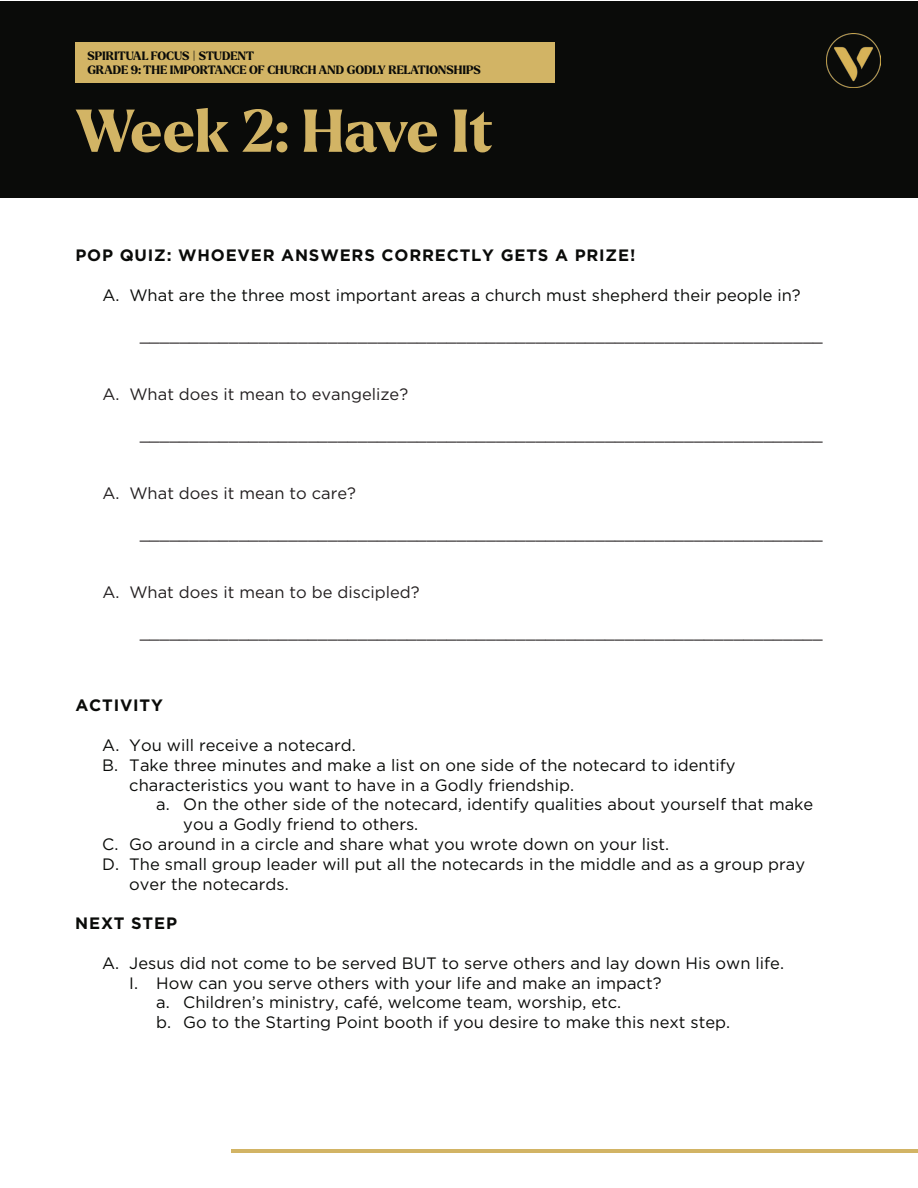
<style>
.page{position:relative;width:918px;height:1188px;background:#fff}
.page>*{position:absolute;margin:0;border:0;box-sizing:border-box;transform-origin:0 0}
.t1{font:800 58.65px "Larken";letter-spacing:-.005em;color:#d2b465}
.t2{font:16.5px "Gotham";color:#0a0b09}
.t3{font:16.5px "Gotham";color:#231f20}
.t4{font:700 16.5px "Gotham";letter-spacing:.05em;color:#0a0b09}
.t5{font:800 11.85px/14.2px "Larken";color:#0a0b09}
</style>
<div class="page">
<div style="left:0;top:2px;width:918px;height:196px;background:#0a0b09"></div>
<div style="left:75px;top:42px;width:480px;height:41px;background:#d2b465"></div>
<img style="left:826px;top:34px;width:54px;height:53px">
<hr style="left:232px;top:1149px;width:686px;height:3px;background:#d2b465">
<p class="t5" style="left:87px;top:49px;width:395px">SPIRITUAL FOCUS | STUDENT<br>GRADE 9: THE IMPORTANCE OF CHURCH AND GODLY RELATIONSHIPS</p>
<h1 class="t1" style="left:75px;top:93px;width:419px">Week 2: Have It</h1>
<p class="t4" style="left:75px;top:246px;width:561px">POP QUIZ: WHOEVER ANSWERS CORRECTLY GETS A PRIZE!</p>
<p class="t2" style="left:102px;top:286px;width:700px">A. What are the three most important areas a church must shepherd their people in?</p>
<p class="t3" style="left:140px;top:326px;width:685px">_____________________________________________________________________</p>
<p class="t3" style="left:102px;top:385px;width:307px">A. What does it mean to evangelize?</p>
<p class="t3" style="left:140px;top:425px;width:685px">_____________________________________________________________________</p>
<p class="t3" style="left:102px;top:484px;width:255px">A. What does it mean to care?</p>
<p class="t3" style="left:140px;top:524px;width:685px">_____________________________________________________________________</p>
<p class="t3" style="left:102px;top:583px;width:319px">A. What does it mean to be discipled?</p>
<p class="t3" style="left:140px;top:623px;width:685px">_____________________________________________________________________</p>
<p class="t4" style="left:75px;top:696px;width:89px">ACTIVITY</p>
<p class="t2" style="left:102px;top:736px;width:255px">A. You will receive a notecard.</p>
<p class="t2" style="left:102px;top:756px;width:635px">B. Take three minutes and make a list on one side of the notecard to identify</p>
<p class="t2" style="left:129px;top:776px;width:446px">characteristics you want to have in a Godly friendship.</p>
<p class="t2" style="left:156px;top:795px;width:659px">a. On the other side of the notecard, identify qualities about yourself that make</p>
<p class="t2" style="left:183px;top:815px;width:237px">you a Godly friend to others.</p>
<p class="t2" style="left:102px;top:835px;width:569px">C. Go around in a circle and share what you wrote down on your list.</p>
<p class="t2" style="left:102px;top:855px;width:704px">D. The small group leader will put all the notecards in the middle and as a group pray</p>
<p class="t2" style="left:129px;top:875px;width:161px">over the notecards.</p>
<p class="t4" style="left:75px;top:914px;width:103px">NEXT STEP</p>
<p class="t2" style="left:102px;top:954px;width:683px">A. Jesus did not come to be served BUT to serve others and lay down His own life.</p>
<p class="t2" style="left:129px;top:974px;width:534px">I. How can you serve others with your life and make an impact?</p>
<p class="t2" style="left:156px;top:993px;width:467px">a. Children’s ministry, café, welcome team, worship, etc.</p>
<p class="t2" style="left:156px;top:1013px;width:575px">b. Go to the Starting Point booth if you desire to make this next step.</p>
</div>
